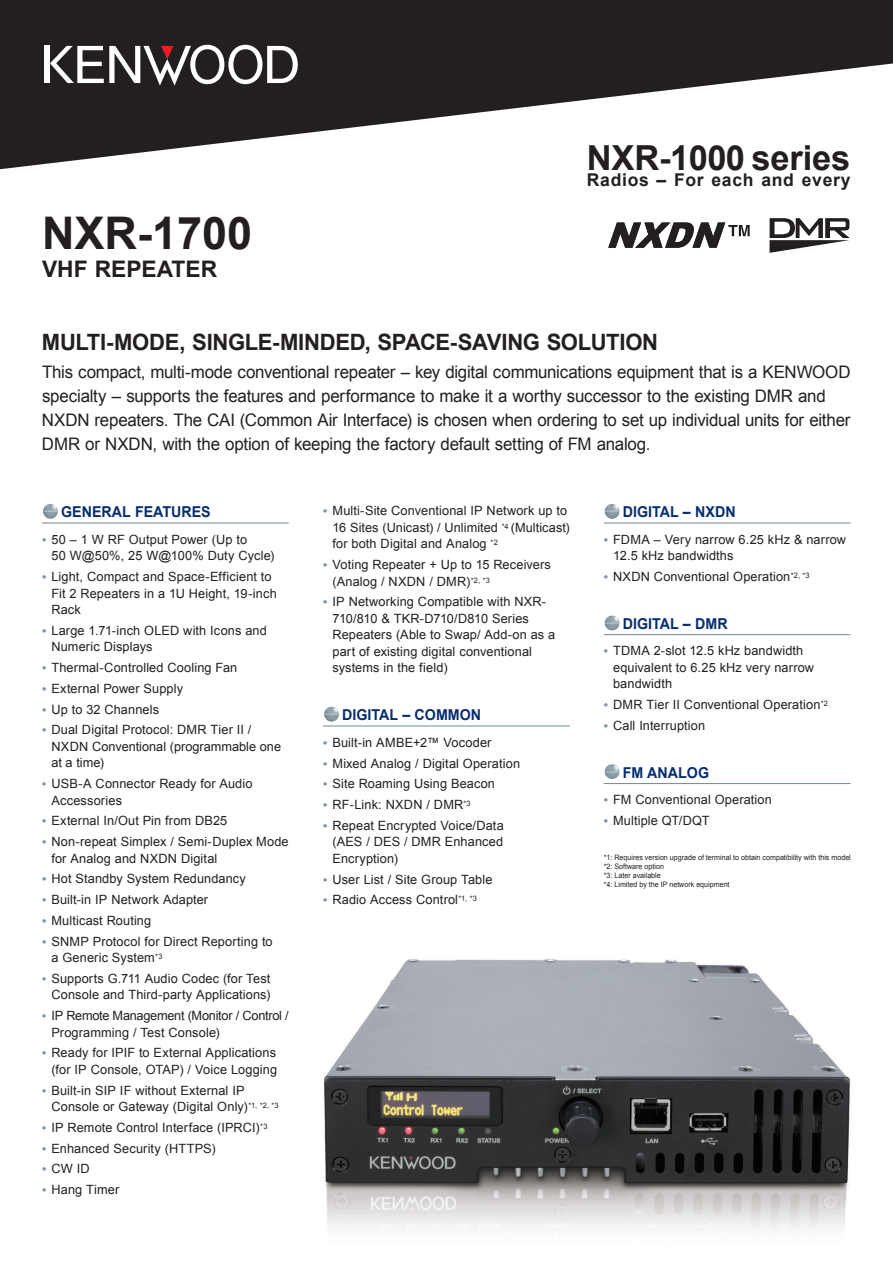
<style>
.page{position:relative;width:893px;height:1263px;background:#fff}
.page>*{position:absolute;margin:0;border:0;box-sizing:border-box;transform-origin:0 0}
.t1{font:700 45px "Arial";color:#231f20}
.t2{font:700 34.5px "Arial";letter-spacing:-.005em;color:#231f20}
.t3{font:700 22.8px "Arial";color:#231f20}
.t4{font:700 22.5px "Arial";letter-spacing:-.015em;color:#231f20}
.t5{font:700 17.55px "Arial";letter-spacing:.04em;color:#231f20}
.t6{font:17.25px/24px "Arial";letter-spacing:-.015em;color:#231f20}
.t7{font:700 15px "Arial";color:#052d6f;scale:.95 1}
.t8{font:12.75px/16.5px "Arial";letter-spacing:.01em;color:#231f20}
.t9{font:12.75px/16.5px "Arial";letter-spacing:-.015em;color:#231f20}
.t10{font:7.5px/9px "Arial";color:#231f20;scale:.95 1}
.s1{font-weight:700;font-size:12px;color:#7d94a8}
</style>
<div class="page">
<img style="left:324px;top:959px;width:526px;height:273px">
<svg style="left:608px;top:223px;width:142px;height:25px"></svg>
<svg style="left:769px;top:218px;width:81px;height:35px"></svg>
<hr style="left:42px;top:523px;width:247px;height:1px;background:#738a95">
<img style="left:43px;top:504px;width:15px;height:15px">
<hr style="left:323px;top:725px;width:247px;height:1px;background:#738a95">
<hr style="left:604px;top:523px;width:246px;height:1px;background:#738a95">
<hr style="left:604px;top:634px;width:246px;height:1px;background:#738a95">
<hr style="left:604px;top:783px;width:246px;height:1px;background:#738a95">
<img style="left:604px;top:504px;width:16px;height:15px">
<img style="left:604px;top:615px;width:16px;height:16px">
<img style="left:604px;top:764px;width:16px;height:15px">
<img style="left:324px;top:707px;width:15px;height:15px">
<svg style="left:0;top:0;width:893px;height:169px;fill:#231f20"></svg>
<div style="left:45px;top:46px;width:5px;height:37px;background:#fff"></div>
<svg style="left:50px;top:45px;width:248px;height:41px"></svg>
<h1 class="t1" style="left:42px;top:216px;width:212px">NXR-1700</h1>
<h3 class="t3" style="left:42px;top:260px;width:177px">VHF REPEATER</h3>
<h2 class="t2" style="left:587px;top:144px;width:265px">NXR-1000 series</h2>
<h3 class="t5" style="left:587px;top:174px;width:265px">Radios – For each and every</h3>
<h3 class="t4" style="left:42px;top:333px;width:618px">MULTI-MODE, SINGLE-MINDED, SPACE-SAVING SOLUTION</h3>
<p class="t6" style="left:42px;top:361px;width:810px">This compact, multi-mode conventional repeater – key digital communications equipment that is a KENWOOD specialty – supports the features and performance to make it a worthy successor to the existing DMR and NXDN repeaters. The CAI (Common Air Interface) is chosen when ordering to set up individual units for either DMR or NXDN, with the option of keeping the factory default setting of FM analog.</p>
<p class="t7" style="left:61px;top:506px;width:159px">GENERAL FEATURES</p>
<p class="t8" style="left:51px;top:532px;width:225px;text-indent:-9px"><span class="s1">•</span> 50 – 1 W RF Output Power (Up to<br>50 W@50%, 25 W@100% Duty Cycle)</p>
<p class="t8" style="left:51px;top:569px;width:227px;text-indent:-9px"><span class="s1">•</span> Light, Compact and Space-Efficient to<br>Fit 2 Repeaters in a 1U Height, 19-inch<br>Rack</p>
<p class="t8" style="left:51px;top:623px;width:217px;text-indent:-9px"><span class="s1">•</span> Large 1.71-inch OLED with Icons and<br>Numeric Displays</p>
<p class="t8" style="left:42px;top:660px;width:197px"><span class="s1">•</span> Thermal-Controlled Cooling Fan</p>
<p class="t8" style="left:42px;top:681px;width:143px"><span class="s1">•</span> External Power Supply</p>
<p class="t8" style="left:42px;top:702px;width:118px"><span class="s1">•</span> Up to 32 Channels</p>
<p class="t8" style="left:51px;top:723px;width:231px;text-indent:-9px"><span class="s1">•</span> Dual Digital Protocol: DMR Tier II /<br>NXDN Conventional (programmable one at a time)</p>
<p class="t8" style="left:51px;top:776px;width:203px;text-indent:-9px"><span class="s1">•</span> USB-A Connector Ready for Audio<br>Accessories</p>
<p class="t8" style="left:42px;top:814px;width:187px"><span class="s1">•</span> External In/Out Pin from DB25</p>
<p class="t8" style="left:51px;top:834px;width:239px;text-indent:-9px"><span class="s1">•</span> Non-repeat Simplex / Semi-Duplex Mode for Analog and NXDN Digital</p>
<p class="t8" style="left:42px;top:872px;width:205px"><span class="s1">•</span> Hot Standby System Redundancy</p>
<p class="t8" style="left:42px;top:892px;width:168px"><span class="s1">•</span> Built-in IP Network Adapter</p>
<p class="t8" style="left:42px;top:913px;width:111px"><span class="s1">•</span> Multicast Routing</p>
<p class="t8" style="left:51px;top:934px;width:223px;text-indent:-9px"><span class="s1">•</span> SNMP Protocol for Direct Reporting to a Generic System<sup>*3</sup></p>
<p class="t8" style="left:42px;top:971px;width:230px;text-align:right"><span class="s1">•</span> Supports G.711 Audio Codec (for Test<br>Console and Third-party Applications)</p>
<p class="t9" style="left:51px;top:1008px;width:239px;text-indent:-9px"><span class="s1">•</span> IP Remote Management (Monitor / Control /<br>Programming / Test Console)</p>
<p class="t8" style="left:42px;top:1046px;width:236px;text-align:right"><span class="s1">•</span> Ready for IPIF to External Applications (for IP Console, OTAP) / Voice Logging</p>
<p class="t8" style="left:51px;top:1083px;width:229px;text-indent:-9px"><span class="s1">•</span> Built-in SIP IF without External IP<br>Console or Gateway (Digital Only)<sup>*1,</sup> <sup>*2,</sup> <sup>*3</sup></p>
<p class="t8" style="left:42px;top:1120px;width:227px"><span class="s1">•</span> IP Remote Control Interface (IPRCI)<sup>*3</sup></p>
<p class="t8" style="left:42px;top:1141px;width:175px"><span class="s1">•</span> Enhanced Security (HTTPS)</p>
<p class="t8" style="left:42px;top:1162px;width:49px"><span class="s1">•</span> CW ID</p>
<p class="t8" style="left:42px;top:1182px;width:79px"><span class="s1">•</span> Hang Timer</p>
<p class="t8" style="left:332px;top:504px;width:239px;text-indent:-9px"><span class="s1">•</span> Multi-Site Conventional IP Network up to<br>16 Sites (Unicast) / Unlimited <sup>*4</sup> (Multicast) for both Digital and Analog <sup>*2</sup></p>
<p class="t8" style="left:333px;top:557px;width:220px;text-indent:-9px"><span class="s1">•</span> Voting Repeater + Up to 15 Receivers (Analog / NXDN / DMR)<sup>*2,</sup> <sup>*3</sup></p>
<p class="t8" style="left:333px;top:595px;width:224px;text-indent:-9px"><span class="s1">•</span> IP Networking Compatible with NXR-<br>710/810 &amp; TKR-D710/D810 Series<br>Repeaters (Able to Swap/ Add-on as a part of existing digital conventional systems in the field)</p>
<p class="t7" style="left:342px;top:709px;width:148px">DIGITAL – COMMON</p>
<p class="t8" style="left:323px;top:735px;width:170px"><span class="s1">•</span> Built-in AMBE+2™ Vocoder</p>
<p class="t8" style="left:323px;top:756px;width:198px"><span class="s1">•</span> Mixed Analog / Digital Operation</p>
<p class="t8" style="left:323px;top:777px;width:173px"><span class="s1">•</span> Site Roaming Using Beacon</p>
<p class="t8" style="left:323px;top:797px;width:149px"><span class="s1">•</span> RF-Link: NXDN / DMR<sup>*3</sup></p>
<p class="t8" style="left:333px;top:818px;width:173px;text-align:justify;text-indent:-9px"><span class="s1">•</span> Repeat Encrypted Voice/Data (AES / DES / DMR Enhanced Encryption)</p>
<p class="t8" style="left:323px;top:872px;width:171px"><span class="s1">•</span> User List / Site Group Table</p>
<p class="t8" style="left:323px;top:893px;width:155px"><span class="s1">•</span> Radio Access Control<sup>*1,</sup> <sup>*3</sup></p>
<p class="t7" style="left:623px;top:506px;width:120px">DIGITAL – NXDN</p>
<p class="t8" style="left:613px;top:532px;width:234px;text-indent:-9px"><span class="s1">•</span> FDMA – Very narrow 6.25 kHz &amp; narrow<br>12.5 kHz bandwidths</p>
<p class="t8" style="left:604px;top:569px;width:207px"><span class="s1">•</span> NXDN Conventional Operation<sup>*2,</sup> <sup>*3</sup></p>
<p class="t7" style="left:623px;top:618px;width:112px">DIGITAL – DMR</p>
<p class="t8" style="left:613px;top:644px;width:202px;text-indent:-9px"><span class="s1">•</span> TDMA 2-slot 12.5 kHz bandwidth equivalent to 6.25 kHz very narrow bandwidth</p>
<p class="t8" style="left:604px;top:698px;width:226px"><span class="s1">•</span> DMR Tier II Conventional Operation<sup>*2</sup></p>
<p class="t8" style="left:604px;top:718px;width:103px"><span class="s1">•</span> Call Interruption</p>
<p class="t7" style="left:623px;top:767px;width:92px">FM ANALOG</p>
<p class="t8" style="left:604px;top:793px;width:170px"><span class="s1">•</span> FM Conventional Operation</p>
<p class="t8" style="left:604px;top:813px;width:107px"><span class="s1">•</span> Multiple QT/DQT</p>
<p class="t10" style="left:604px;top:853px;width:262px">*1: Requires version upgrade of terminal to obtain compatibility with this model *2: Software option<br>*3: Later available<br>*4: Limited by the IP network equipment</p>
</div>
